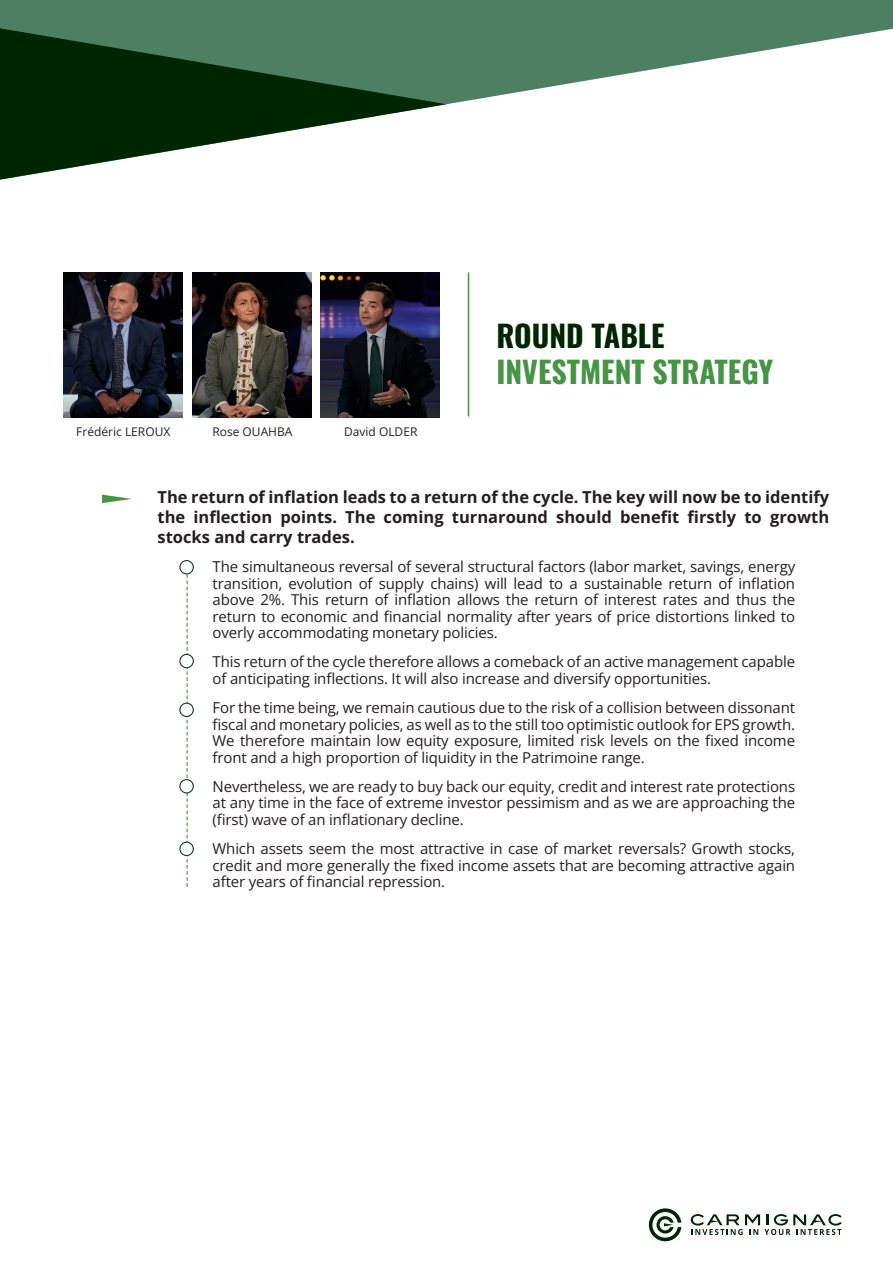
<style>
.page{position:relative;width:893px;height:1263px;background:#fff}
.page>*{position:absolute;margin:0;border:0;box-sizing:border-box;transform-origin:0 0}
.t1{font:30px "Oswald";color:#469445}
.t2{font:30px "Oswald";color:#002501}
.t3{font:700 16.5px/19.8px "Open Sans";color:#231f20;text-align:justify}
.t4{font:15px/16.5px "Open Sans";letter-spacing:-.01em;color:#231f20;text-align:justify}
.t5{font:12px "Open Sans";color:#231f20}
</style>
<div class="page">
<svg style="left:0;top:0;width:893px;height:105px;fill:#4d8062"></svg>
<svg style="left:0;top:28px;width:446px;height:152px"></svg>
<svg style="left:649px;top:1208px;width:32px;height:33px"></svg>
<svg style="left:691px;top:1214px;width:151px;height:21px"></svg>
<svg style="left:102px;top:495px;width:30px;height:8px"></svg>
<img style="left:64px;top:273px;width:119px;height:144px">
<img style="left:193px;top:273px;width:119px;height:144px">
<img style="left:321px;top:273px;width:119px;height:144px">
<hr style="left:468px;top:273px;width:1px;height:143px;background:#469445">
<svg style="left:187px;top:574px;width:1px;height:312px"></svg>
<div style="left:179px;top:560px;width:15px;height:14px;border:1px solid #103c2c;border-radius:50%"></div>
<div style="left:180px;top:654px;width:13px;height:14px;background:#fff;border-radius:50%"></div>
<div style="left:179px;top:654px;width:15px;height:14px;border:1px solid #103c2c;border-radius:50%"></div>
<div style="left:180px;top:703px;width:13px;height:13px;background:#fff;border-radius:50%"></div>
<div style="left:179px;top:703px;width:15px;height:14px;border:1px solid #103c2c;border-radius:50%"></div>
<div style="left:180px;top:780px;width:13px;height:13px;background:#fff;border-radius:50%"></div>
<div style="left:179px;top:779px;width:15px;height:14px;border:1px solid #103c2c;border-radius:50%"></div>
<div style="left:180px;top:842px;width:13px;height:13px;background:#fff;border-radius:50%"></div>
<div style="left:179px;top:842px;width:15px;height:14px;border:1px solid #103c2c;border-radius:50%"></div>
<p class="t5" style="left:76px;top:424px;width:96px">Frédéric LEROUX</p>
<p class="t5" style="left:212px;top:424px;width:82px">Rose OUAHBA</p>
<p class="t5" style="left:344px;top:424px;width:75px">David OLDER</p>
<p class="t2" style="left:496px;top:309px;width:170px">ROUND TABLE</p>
<p class="t1" style="left:496px;top:345px;width:278px">INVESTMENT STRATEGY</p>
<p class="t3" style="left:158px;top:487px;width:673px">The return of inflation leads to a return of the cycle. The key will now be to identify the inflection points. The coming turnaround should benefit firstly to growth stocks and carry trades.</p>
<p class="t4" style="left:213px;top:558px;width:584px">The simultaneous reversal of several structural factors (labor market, savings, energy transition, evolution of supply chains) will lead to a sustainable return of inflation above 2%. This return of inflation allows the return of interest rates and thus the return to economic and financial normality after years of price distortions linked to overly accommodating monetary policies.</p>
<p class="t4" style="left:213px;top:653px;width:584px">This return of the cycle therefore allows a comeback of an active management capable of anticipating inflections. It will also increase and diversify opportunities.</p>
<p class="t4" style="left:213px;top:699px;width:584px">For the time being, we remain cautious due to the risk of a collision between dissonant fiscal and monetary policies, as well as to the still too optimistic outlook for EPS growth.<br>We therefore maintain low equity exposure, limited risk levels on the fixed income front and a high proportion of liquidity in the Patrimoine range.</p>
<p class="t4" style="left:213px;top:778px;width:584px">Nevertheless, we are ready to buy back our equity, credit and interest rate protections at any time in the face of extreme investor pessimism and as we are approaching the (first) wave of an inflationary decline.</p>
<p class="t4" style="left:213px;top:840px;width:584px">Which assets seem the most attractive in case of market reversals? Growth stocks, credit and more generally the fixed income assets that are becoming attractive again after years of financial repression.</p>
</div>
